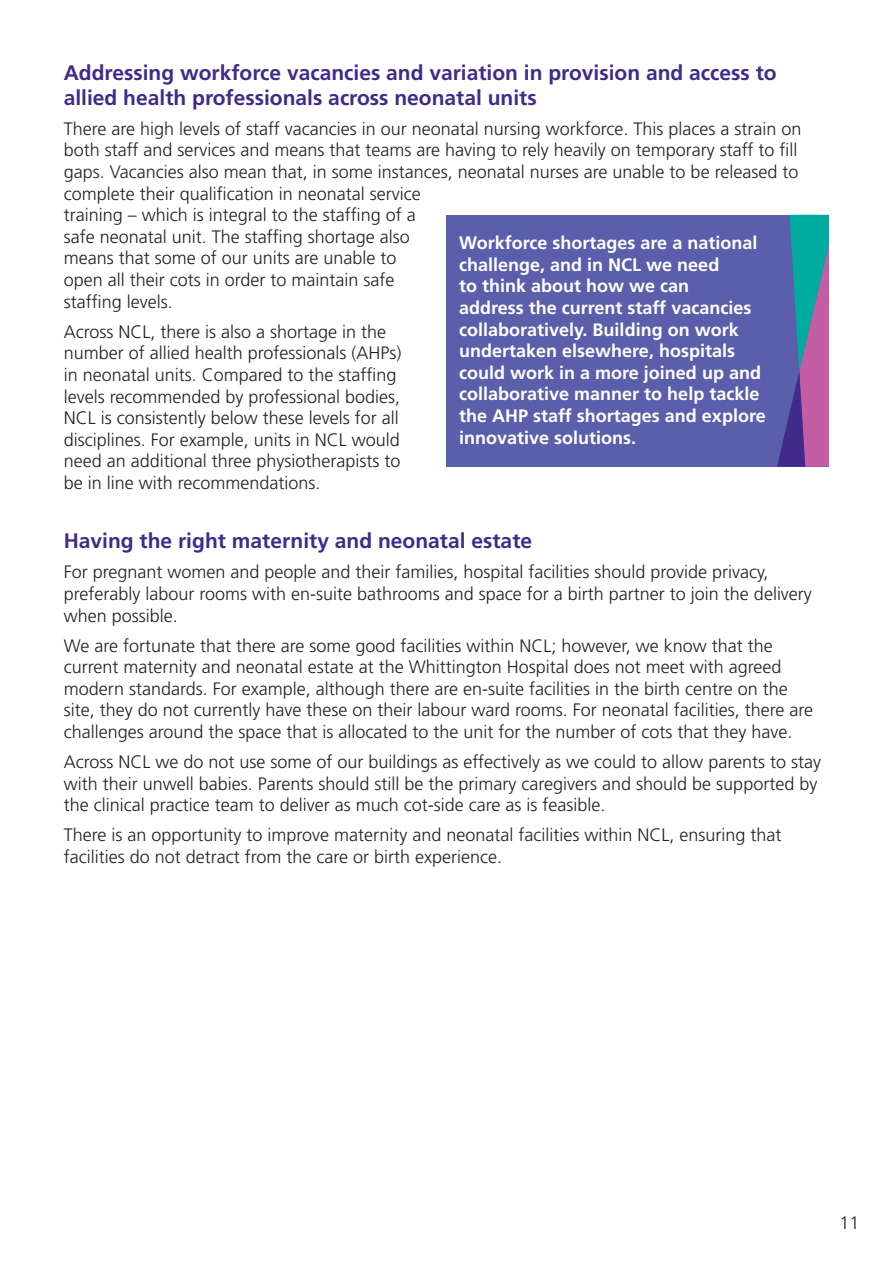
<style>
.page{position:relative;width:893px;height:1263px;background:#fff}
.page>*{position:absolute;margin:0;border:0;box-sizing:border-box;transform-origin:0 0}
.t1{font:700 21px/25.2px "Frutiger";color:#402b89}
.t2{font:300 18px/21.6px "Frutiger";color:#231f20}
.t3{font:700 18px "Frutiger";color:#fff}
</style>
<div class="page">
<div style="left:446px;top:215px;width:383px;height:252px;background:#5b5fab"></div>
<svg style="left:777px;top:215px;width:52px;height:252px"></svg>
<h3 class="t1" style="left:64px;top:60px;width:714px">Addressing workforce vacancies and variation in provision and access to allied health professionals across neonatal units</h3>
<p class="t2" style="left:64px;top:118px;width:739px">There are high levels of staff vacancies in our neonatal nursing workforce. This places a strain on both staff and services and means that teams are having to rely heavily on temporary staff to fll gaps. Vacancies also mean that, in some instances, neonatal nurses are unable to be released to complete their qualifcation in neonatal service<br>training – which is integral to the staffng of a<br>safe neonatal unit. The staffng shortage also</p>
<h4 class="t3" style="left:459px;top:232px;width:300px">Workforce shortages are a national</h4>
<p class="t2" style="left:64px;top:247px;width:334px">means that some of our units are unable to</p>
<h4 class="t3" style="left:459px;top:254px;width:262px">challenge, and in NCL we need</h4>
<p class="t2" style="left:64px;top:269px;width:332px">open all their cots in order to maintain safe</p>
<h4 class="t3" style="left:459px;top:276px;width:232px">to think about how we can</h4>
<p class="t2" style="left:64px;top:291px;width:111px">staffng levels.</p>
<p class="t3" style="left:459px;top:297px;width:294px">address the current staff vacancies</p>
<p class="t2" style="left:64px;top:321px;width:324px">Across NCL, there is also a shortage in the</p>
<p class="t3" style="left:459px;top:319px;width:281px">collaboratively. Building on work</p>
<p class="t2" style="left:64px;top:342px;width:339px">number of allied health professionals (AHPs)</p>
<p class="t3" style="left:459px;top:340px;width:277px">undertaken elsewhere, hospitals</p>
<p class="t2" style="left:64px;top:364px;width:334px">in neonatal units. Compared to the staffng</p>
<p class="t3" style="left:459px;top:362px;width:303px">could work in a more joined up and</p>
<p class="t2" style="left:64px;top:385px;width:338px">levels recommended by professional bodies,</p>
<p class="t3" style="left:459px;top:384px;width:302px">collaborative manner to help tackle</p>
<p class="t2" style="left:64px;top:407px;width:337px">NCL is consistently below these levels for all</p>
<p class="t3" style="left:459px;top:405px;width:308px">the AHP staff shortages and explore</p>
<p class="t2" style="left:64px;top:429px;width:338px">disciplines. For example, units in NCL would</p>
<p class="t3" style="left:459px;top:427px;width:179px">innovative solutions.</p>
<p class="t2" style="left:64px;top:450px;width:338px">need an additional three physiotherapists to be in line with recommendations.</p>
<h3 class="t1" style="left:64px;top:528px;width:470px">Having the right maternity and neonatal estate</h3>
<p class="t2" style="left:64px;top:561px;width:750px">For pregnant women and people and their families, hospital facilities should provide privacy, preferably labour rooms with en-suite bathrooms and space for a birth partner to join the delivery when possible.</p>
<p class="t2" style="left:64px;top:634px;width:751px">We are fortunate that there are some good facilities within NCL; however, we know that the current maternity and neonatal estate at the Whittington Hospital does not meet with agreed modern standards. For example, although there are en-suite facilities in the birth centre on the site, they do not currently have these on their labour ward rooms. For neonatal facilities, there are challenges around the space that is allocated to the unit for the number of cots that they have.</p>
<p class="t2" style="left:64px;top:751px;width:759px">Across NCL we do not use some of our buildings as effectively as we could to allow parents to stay with their unwell babies. Parents should still be the primary caregivers and should be supported by the clinical practice team to deliver as much cot-side care as is feasible.</p>
<p class="t2" style="left:64px;top:824px;width:719px">There is an opportunity to improve maternity and neonatal facilities within NCL, ensuring that facilities do not detract from the care or birth experience.</p>
<p class="t2" style="left:839px;top:1212px;width:22px">11</p>
</div>
